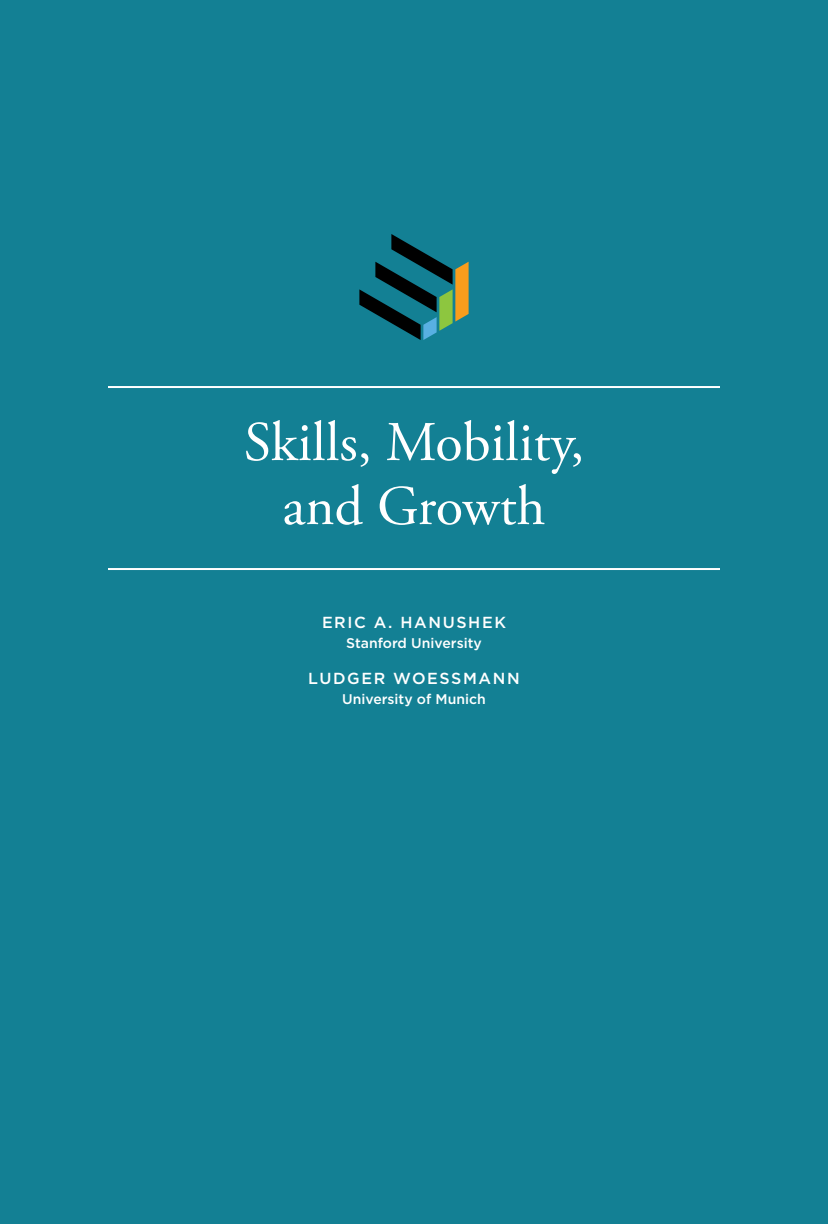
<style>
.page{position:relative;width:828px;height:1224px;background:#138094}
.page>*{position:absolute;margin:0;border:0;box-sizing:border-box;transform-origin:0 0}
.t1{font:56px/64px "Adobe Garamond Pro";color:#fff;text-align:center}
.t2{font:500 16px "Gotham";letter-spacing:.1em;color:#fff}
.t3{font:500 14px "Gotham";color:#fff}
</style>
<div class="page">
<hr style="left:108px;top:386px;width:612px;height:2px;background:#fff">
<hr style="left:108px;top:568px;width:612px;height:2px;background:#fff">
<svg style="left:359px;top:234px;width:110px;height:106px"></svg>
<h2 class="t1" style="left:244px;top:412px;width:342px">Skills, Mobility, and Growth</h2>
<p class="t2" style="left:322px;top:612px;width:186px">ERIC A. HANUSHEK</p>
<p class="t3" style="left:346px;top:634px;width:137px">Stanford University</p>
<p class="t2" style="left:308px;top:668px;width:213px">LUDGER WOESSMANN</p>
<p class="t3" style="left:342px;top:690px;width:145px">University of Munich</p>
</div>
